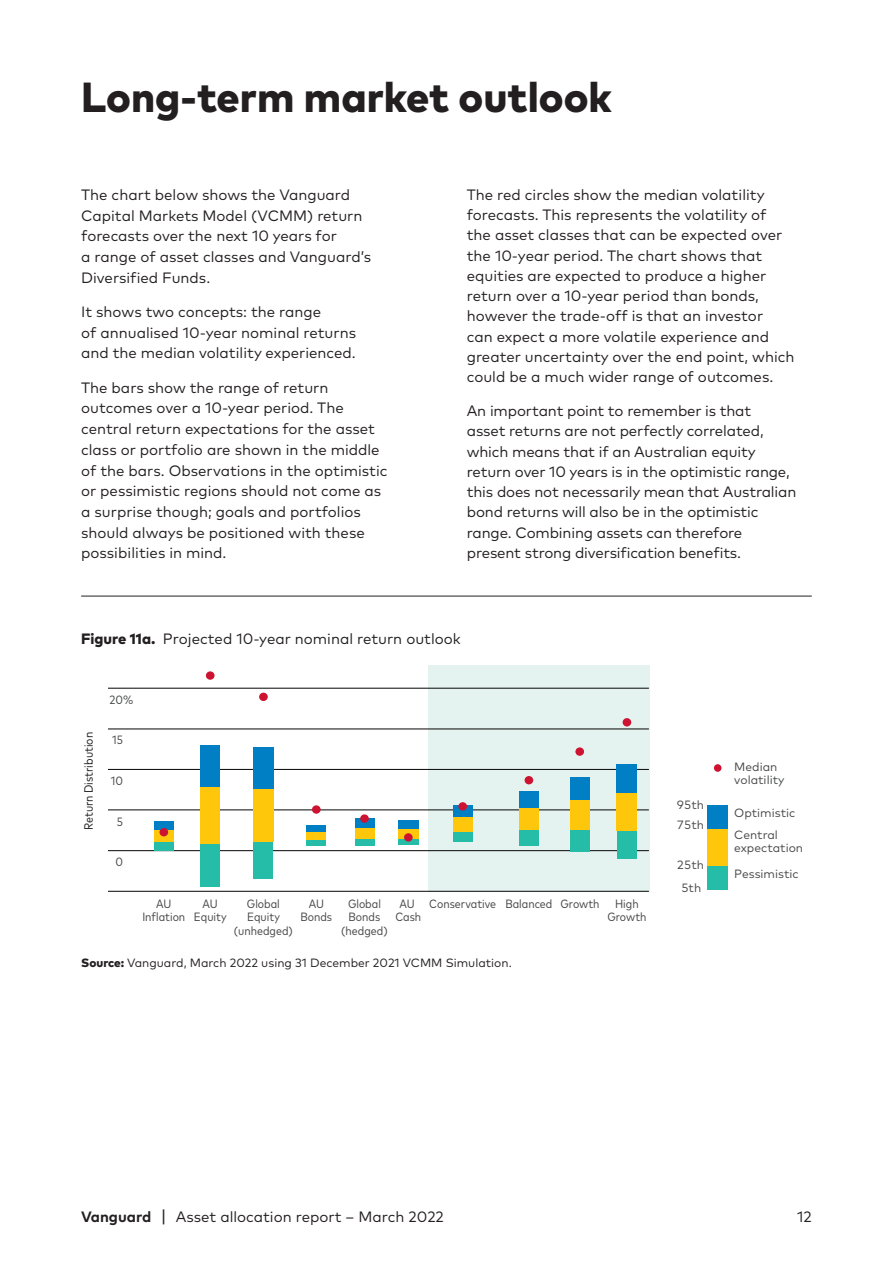
<style>
.page{position:relative;width:893px;height:1263px;background:#fff}
.page>*{position:absolute;margin:0;border:0;box-sizing:border-box;transform-origin:0 0}
.Page_Hed_28_32{font:800 42px "Mark Pro";color:#231f20}
.Body_Copy_10_13_5{font:15px/20.2px "Mark Pro";color:#231f20}
.Figure_Table_Heading{font:15px "Mark Pro";color:#231f20}
.t1{font:condensed 12px/13.5px "Mark Pro";color:#464748;text-align:center}
.t2{font:12px/13.5px "Mark Pro";color:#464748}
.Figure_Table_Footnot{font:12px "Mark Pro";color:#231f20}
.t3{font:condensed 12px "Mark Pro";color:#231f20}
.s1{font-weight:800}
.s2{font-weight:700}
.s3{font-size:18px}
</style>
<div class="page">
<hr style="left:81px;top:596px;width:731px;height:1px;background:#231f20">
<div style="left:429px;top:665px;width:221px;height:226px;background:#e5f3f0"></div>
<hr style="left:108px;top:891px;width:541px;height:1px;background:#050504">
<hr style="left:108px;top:810px;width:541px;height:1px;background:#050504">
<hr style="left:108px;top:769px;width:541px;height:1px;background:#050504">
<hr style="left:108px;top:729px;width:541px;height:1px;background:#050504">
<hr style="left:108px;top:688px;width:541px;height:1px;background:#050504">
<hr style="left:108px;top:850px;width:541px;height:1px;background:#050504">
<div style="left:154px;top:842px;width:20px;height:8px;background:#25bca8"></div>
<div style="left:154px;top:830px;width:20px;height:12px;background:#fec70c"></div>
<div style="left:154px;top:821px;width:20px;height:9px;background:#007fc5"></div>
<div style="left:160px;top:828px;width:8px;height:8px;background:#cd1331;border-radius:50%"></div>
<div style="left:200px;top:851px;width:20px;height:36px;background:#25bca8"></div>
<div style="left:200px;top:844px;width:20px;height:7px;background:#25bca8"></div>
<div style="left:200px;top:787px;width:20px;height:57px;background:#fec70c"></div>
<div style="left:200px;top:745px;width:20px;height:42px;background:#007fc5"></div>
<div style="left:206px;top:671px;width:9px;height:9px;background:#cd1331;border-radius:50%"></div>
<div style="left:253px;top:851px;width:20px;height:28px;background:#25bca8"></div>
<div style="left:253px;top:841px;width:20px;height:10px;background:#25bca8"></div>
<div style="left:253px;top:788px;width:21px;height:53px;background:#fec70c"></div>
<div style="left:253px;top:747px;width:21px;height:41px;background:#007fc5"></div>
<div style="left:259px;top:693px;width:9px;height:8px;background:#cd1331;border-radius:50%"></div>
<div style="left:306px;top:839px;width:20px;height:6px;background:#25bca8"></div>
<div style="left:306px;top:832px;width:20px;height:7px;background:#fec70c"></div>
<div style="left:306px;top:825px;width:20px;height:7px;background:#007fc5"></div>
<div style="left:312px;top:805px;width:9px;height:9px;background:#cd1331;border-radius:50%"></div>
<div style="left:355px;top:839px;width:19px;height:7px;background:#25bca8"></div>
<div style="left:355px;top:828px;width:19px;height:11px;background:#fec70c"></div>
<div style="left:355px;top:819px;width:19px;height:9px;background:#007fc5"></div>
<div style="left:360px;top:814px;width:9px;height:9px;background:#cd1331;border-radius:50%"></div>
<div style="left:398px;top:839px;width:20px;height:5px;background:#25bca8"></div>
<div style="left:398px;top:829px;width:20px;height:10px;background:#fec70c"></div>
<div style="left:398px;top:820px;width:20px;height:9px;background:#007fc5"></div>
<div style="left:404px;top:833px;width:9px;height:9px;background:#cd1331;border-radius:50%"></div>
<div style="left:453px;top:831px;width:20px;height:10px;background:#25bca8"></div>
<div style="left:453px;top:817px;width:20px;height:14px;background:#fec70c"></div>
<div style="left:453px;top:806px;width:20px;height:11px;background:#007fc5"></div>
<div style="left:458px;top:802px;width:9px;height:8px;background:#cd1331;border-radius:50%"></div>
<div style="left:519px;top:830px;width:20px;height:15px;background:#25bca8"></div>
<div style="left:519px;top:808px;width:20px;height:22px;background:#fec70c"></div>
<div style="left:519px;top:791px;width:20px;height:17px;background:#007fc5"></div>
<div style="left:525px;top:776px;width:8px;height:8px;background:#cd1331;border-radius:50%"></div>
<svg style="left:570px;top:851px;width:20px;height:1px"></svg>
<div style="left:570px;top:830px;width:20px;height:21px;background:#25bca8"></div>
<div style="left:570px;top:800px;width:20px;height:30px;background:#fec70c"></div>
<div style="left:570px;top:777px;width:20px;height:23px;background:#007fc5"></div>
<div style="left:575px;top:747px;width:9px;height:9px;background:#cd1331;border-radius:50%"></div>
<div style="left:617px;top:851px;width:20px;height:8px;background:#25bca8"></div>
<div style="left:617px;top:831px;width:20px;height:20px;background:#25bca8"></div>
<div style="left:617px;top:792px;width:20px;height:39px;background:#fec70c"></div>
<div style="left:617px;top:764px;width:20px;height:28px;background:#007fc5"></div>
<div style="left:623px;top:718px;width:8px;height:8px;background:#cd1331;border-radius:50%"></div>
<div style="left:714px;top:764px;width:7px;height:8px;background:#cd1331;border-radius:50%"></div>
<div style="left:707px;top:866px;width:21px;height:24px;background:#25bca8"></div>
<div style="left:707px;top:829px;width:21px;height:37px;background:#fec70c"></div>
<div style="left:707px;top:805px;width:21px;height:24px;background:#007fc5"></div>
<p class="Page_Hed_28_32" style="left:81px;top:65px;width:532px">Long-term market outlook</p>
<p class="Body_Copy_10_13_5" style="left:81px;top:183px;width:291px;line-height:20.7px">The chart below shows the Vanguard Capital Markets Model (VCMM) return forecasts over the next 10 years for<br>a range of asset classes and Vanguard’s Diversified Funds.</p>
<p class="Body_Copy_10_13_5" style="left:81px;top:300px;width:276px;line-height:20.7px">It shows two concepts: the range<br>of annualised 10-year nominal returns and the median volatility experienced.</p>
<p class="Body_Copy_10_13_5" style="left:81px;top:376px;width:308px;line-height:20.7px">The bars show the range of return outcomes over a 10-year period. The central return expectations for the asset class or portfolio are shown in the middle of the bars. Observations in the optimistic or pessimistic regions should not come as a surprise though; goals and portfolios should always be positioned with these possibilities in mind.</p>
<p class="Body_Copy_10_13_5" style="left:467px;top:183px;width:329px">The red circles show the median volatility forecasts. This represents the volatility of the asset classes that can be expected over the 10-year period. The chart shows that equities are expected to produce a higher return over a 10-year period than bonds, however the trade-off is that an investor<br>can expect a more volatile experience and greater uncertainty over the end point, which could be a much wider range of outcomes.</p>
<p class="Body_Copy_10_13_5" style="left:467px;top:399px;width:331px">An important point to remember is that<br>asset returns are not perfectly correlated, which means that if an Australian equity return over 10 years is in the optimistic range, this does not necessarily mean that Australian bond returns will also be in the optimistic range. Combining assets can therefore present strong diversification benefits.</p>
<p class="Figure_Table_Heading" style="left:81px;top:627px;width:381px"><span class="s1">Figure 11a.</span> Projected 10-year nominal return outlook</p>
<p class="t3" style="left:80px;top:830px;width:100px;rotate:-90deg">Return Distribution</p>
<p class="t1" style="left:109px;top:692px;width:25px">20%</p>
<p class="t1" style="left:112px;top:732px;width:12px">15</p>
<p class="t1" style="left:111px;top:773px;width:14px">10</p>
<p class="t1" style="left:117px;top:814px;width:8px">5</p>
<p class="t1" style="left:115px;top:854px;width:9px">0</p>
<p class="t1" style="left:142px;top:896px;width:44px">AU<br>Inflation</p>
<p class="t1" style="left:194px;top:896px;width:34px">AU<br>Equity</p>
<p class="t1" style="left:234px;top:896px;width:60px">Global<br>Equity (unhedged)</p>
<p class="t1" style="left:300px;top:896px;width:33px">AU<br>Bonds</p>
<p class="t1" style="left:341px;top:896px;width:48px">Global<br>Bonds (hedged)</p>
<p class="t1" style="left:395px;top:896px;width:27px">AU<br>Cash</p>
<p class="t1" style="left:429px;top:896px;width:172px">Conservative Balanced Growth</p>
<p class="t1" style="left:607px;top:896px;width:41px">High<br>Growth</p>
<p class="Figure_Table_Footnot" style="left:81px;top:953px;width:432px"><span class="s1">Source:</span> Vanguard, March 2022 using 31 December 2021 VCMM Simulation.</p>
<p class="t2" style="left:677px;top:794px;width:29px;line-height:19.5px">95th<br>75th</p>
<p class="t2" style="left:677px;top:852px;width:29px;line-height:22.6px;text-align:center">25th<br>5th</p>
<p class="t2" style="left:734px;top:759px;width:52px">Median volatility</p>
<p class="t2" style="left:734px;top:805px;width:62px">Optimistic</p>
<p class="t2" style="left:734px;top:827px;width:70px">Central expectation</p>
<p class="t2" style="left:734px;top:866px;width:66px">Pessimistic</p>
<p class="Body_Copy_10_13_5" style="left:81px;top:1205px;width:364px"><span class="s2">Vanguard</span> <span class="s3">|</span> Asset allocation report – March 2022</p>
<p class="Body_Copy_10_13_5" style="left:797px;top:1205px;width:16px">12</p>
</div>
